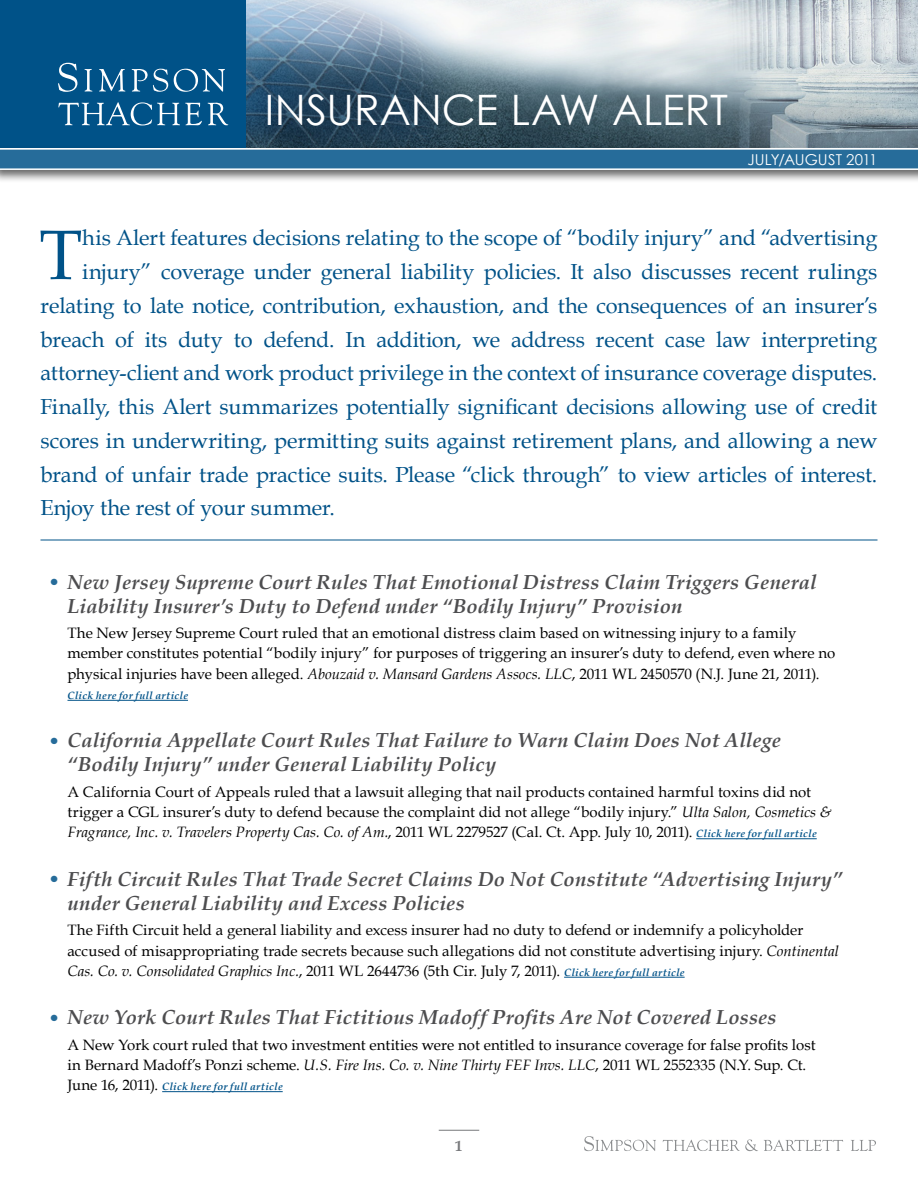
<style>
.page{position:relative;width:918px;height:1188px;background:#fff}
.page>*{position:absolute;margin:0;border:0;box-sizing:border-box;transform-origin:0 0}
.t1{font:70.05px "Book Antiqua";color:#005288}
.t2{font:42px "Century Gothic";color:#fff}
.t3{font:21.75px "Book Antiqua";letter-spacing:-.005em;color:#005288}
.t4{font:italic 700 20.25px/24px "Book Antiqua";letter-spacing:.01em;color:#4d4d4f}
.t5{font:15px/20.2px "Book Antiqua";letter-spacing:.005em;color:#000}
.t6{font:15px "Century Gothic";letter-spacing:.01em;color:#fff}
.t7{font:700 15px "Book Antiqua";color:#77787b}
.t8{font:italic 700 10.5px "Book Antiqua";letter-spacing:.03em;color:#005288}
.s1{font-size:22.5px;color:#266c9a}
.s2{font-style:italic}
.s3{font-weight:700;font-style:italic;font-size:10.5px;color:#005288}
.s4{font-weight:400;font-style:normal;font-size:15px;color:#000}
</style>
<div class="page">
<img style="left:247px;top:0;width:671px;height:145px">
<div style="left:0;top:0;width:246px;height:148px;background:#005288"></div>
<div style="left:0;top:145px;width:918px;height:39px;background:#000;opacity:.6"></div>
<svg style="left:0;top:148px;width:918px;height:22px;background:#4580a8"></svg>
<svg style="left:584px;top:1136px;width:72px;height:15px"></svg>
<svg style="left:663px;top:1139px;width:95px;height:12px"></svg>
<svg style="left:764px;top:1140px;width:79px;height:11px"></svg>
<svg style="left:851px;top:1140px;width:25px;height:11px"></svg>
<svg style="left:58px;top:63px;width:170px;height:63px"></svg>
<hr style="left:40px;top:540px;width:838px;height:1px;background:#005288">
<hr style="left:439px;top:1130px;width:40px;height:1px;background:#77787b">
<hr style="left:68px;top:700px;width:120px;height:1px;background:#005288">
<hr style="left:696px;top:838px;width:121px;height:1px;background:#005288">
<hr style="left:564px;top:977px;width:121px;height:1px;background:#005288">
<hr style="left:162px;top:1091px;width:121px;height:1px;background:#005288">
<h2 class="t2" style="left:265px;top:85px;width:465px">INSURANCE LAW ALERT</h2>
<p class="t6" style="left:747px;top:150px;width:132px">JULY/AUGUST 2011</p>
<h1 class="t1" style="left:39px;top:212px;width:44px">T</h1>
<h3 class="t3" style="left:82px;top:224px;width:797px">his Alert features decisions relating to the scope of “bodily injury” and “advertising</h3>
<h3 class="t3" style="left:82px;top:258px;width:797px">injury” coverage under general liability policies. It also discusses recent rulings</h3>
<h3 class="t3" style="left:41px;top:292px;width:838px">relating to late notice, contribution, exhaustion, and the consequences of an insurer’s</h3>
<h3 class="t3" style="left:41px;top:326px;width:838px">breach of its duty to defend. In addition, we address recent case law interpreting</h3>
<h3 class="t3" style="left:41px;top:359px;width:838px">attorney-client and work product privilege in the context of insurance coverage disputes.</h3>
<h3 class="t3" style="left:41px;top:393px;width:838px">Finally, this Alert summarizes potentially significant decisions allowing use of credit</h3>
<h3 class="t3" style="left:41px;top:427px;width:839px">scores in underwriting, permitting suits against retirement plans, and allowing a new</h3>
<h3 class="t3" style="left:41px;top:461px;width:838px">brand of unfair trade practice suits. Please “click through” to view articles of interest.</h3>
<h3 class="t3" style="left:41px;top:494px;width:296px">Enjoy the rest of your summer.</h3>
<h3 class="t4" style="left:68px;top:570px;width:750px;text-indent:-20px"><span class="s1">•</span> New Jersey Supreme Court Rules That Emotional Distress Claim Triggers General<br>Liability Insurer’s Duty to Defend under “Bodily Injury” Provision</h3>
<p class="t5" style="left:68px;top:623px;width:769px">The New Jersey Supreme Court ruled that an emotional distress claim based on witnessing injury to a family member constitutes potential “bodily injury” for purposes of triggering an insurer’s duty to defend, even where no physical injuries have been alleged. <span class="s2">Abouzaid v. Mansard Gardens Assocs. LLC</span>, 2011 WL 2450570 (N.J. June 21, 2011).</p>
<p class="t8" style="left:68px;top:689px;width:122px">Click here for full article</p>
<h3 class="t4" style="left:68px;top:729px;width:715px;text-indent:-20px"><span class="s1">•</span> California Appellate Court Rules That Failure to Warn Claim Does Not Allege “Bodily Injury” under General Liability Policy</h3>
<p class="t5" style="left:68px;top:782px;width:766px">A California Court of Appeals ruled that a lawsuit alleging that nail products contained harmful toxins did not trigger a CGL insurer’s duty to defend because the complaint did not allege “bodily injury.” <span class="s2">Ulta Salon, Cosmetics &amp;<br>Fragrance, Inc. v. Travelers Property Cas. Co. of Am.</span>, 2011 WL 2279527 (Cal. Ct. App. July 10, 2011). <span class="s3">Click here for full article</span></p>
<h3 class="t4" style="left:68px;top:867px;width:777px;text-indent:-20px"><span class="s1">•</span> Fifth Circuit Rules That Trade Secret Claims Do Not Constitute “Advertising Injury” under General Liability and Excess Policies</h3>
<p class="t5" style="left:68px;top:920px;width:773px">The Fifth Circuit held a general liability and excess insurer had no duty to defend or indemnify a policyholder accused of misappropriating trade secrets because such allegations did not constitute advertising injury. <span class="s2">Continental<br>Cas. Co. v. Consolidated Graphics Inc.</span>, 2011 WL 2644736 (5th Cir. July 7, 2011). <span class="s3">Click here for full article</span></p>
<h3 class="t4" style="left:47px;top:1006px;width:731px"><span class="s1">•</span> New York Court Rules That Fictitious Madoff Profits Are Not Covered Losses</h3>
<p class="t5" style="left:68px;top:1035px;width:750px">A New York court ruled that two investment entities were not entitled to insurance coverage for false profits lost in Bernard Madoff’s Ponzi scheme. <span class="s2">U.S. Fire Ins. Co. v. Nine Thirty FEF Invs. LLC</span>, 2011 WL 2552335 (N.Y. Sup. Ct.</p>
<p class="t8" style="left:68px;top:1081px;width:217px"><span class="s4">June 16, 2011).</span> Click here for full article</p>
<p class="t7" style="left:455px;top:1137px;width:9px">1</p>
</div>
